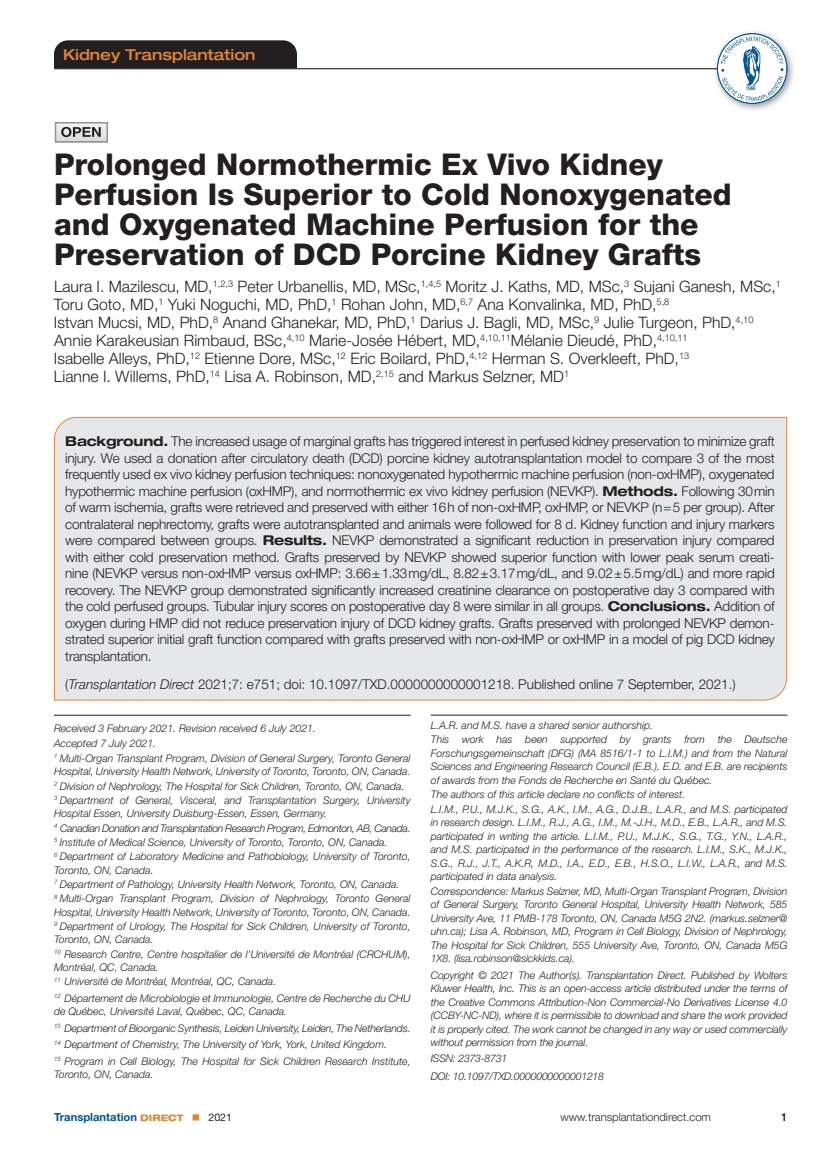
<style>
.page{position:relative;width:837px;height:1161px;background:#fff}
.page>*{position:absolute;margin:0;border:0;box-sizing:border-box;transform-origin:0 0}
.t1{font:800 30px/30px "Helvetica Neue LT Std";color:#231f20}
.t2{font:300 15.75px/18px "Helvetica Neue LT Std";color:#231f20}
.t3{font:500 expanded 15px "Helvetica Neue LT Std";color:#e38634}
.t4{font:300 13.5px/16.5px "Helvetica Neue LT Std";color:#231f20;text-align:justify}
.t5{font:300 11.25px "Helvetica Neue LT Std";color:#231f20}
.t6{font:700 11.25px "Helvetica Neue LT Std";color:#005595}
.t7{font:500 11.25px "Helvetica Neue LT Std";color:#231f20}
.t8{font:italic 300 10.5px/13.6px "Helvetica Neue LT Std";color:#231f20}
.t9{font:italic 300 10.5px/18px "Helvetica Neue LT Std";letter-spacing:-.02em;color:#231f20}
.t10{font:10.5px "Helvetica Neue LT Std";color:#231f20}
.s1{font-weight:700;font-stretch:expanded}
.s2{font-style:italic}
.s3{font-weight:800;font-stretch:expanded;font-size:9px;color:#e38634}
</style>
<div class="page">
<div style="left:193px;top:1114px;width:6px;height:7px;background:#e38634"></div>
<hr style="left:54px;top:68px;width:734px;height:1px;background:#231f20">
<img style="left:58px;top:125px;width:47px;height:15px">
<div style="left:55px;top:122px;width:53px;height:21px;border:2px solid #909295"></div>
<svg style="left:61px;top:127px;width:40px;height:10px"></svg>
<hr style="left:54px;top:715px;width:357px;height:1px;background:#231f20">
<div style="left:54px;top:40px;width:243px;height:28px;background:#231f20"></div>
<div style="left:54px;top:417px;width:734px;height:284px;background:#e6e7e9"></div>
<hr style="left:431px;top:715px;width:357px;height:1px;background:#231f20">
<div style="left:713px;top:29px;width:83px;height:84px;background:#231f20;opacity:.45"></div>
<svg style="left:717px;top:34px;width:70px;height:69px"></svg>
<svg style="left:721px;top:37px;width:62px;height:64px"></svg>
<div style="left:717px;top:33px;width:70px;height:71px;border:1px solid #005595;border-radius:50%"></div>
<h3 class="t3" style="left:63px;top:45px;width:194px">Kidney Transplantation</h3>
<h1 class="t1" style="left:54px;top:150px;width:679px">Prolonged Normothermic Ex Vivo Kidney Perfusion Is Superior to Cold Nonoxygenated and Oxygenated Machine Perfusion for the Preservation of DCD Porcine Kidney Grafts</h1>
<p class="t2" style="left:54px;top:277px;width:728px">Laura I. Mazilescu, MD,<sup>1,2,3</sup> Peter Urbanellis, MD, MSc,<sup>1,4,5</sup> Moritz J. Kaths, MD, MSc,<sup>3</sup> Sujani Ganesh, MSc,<sup>1<br></sup>Toru Goto, MD,<sup>1</sup> Yuki Noguchi, MD, PhD,<sup>1</sup> Rohan John, MD,<sup>6,7</sup> Ana Konvalinka, MD, PhD,<sup>5,8<br></sup>Istvan Mucsi, MD, PhD,<sup>8</sup> Anand Ghanekar, MD, PhD,<sup>1</sup> Darius J. Bagli, MD, MSc,<sup>9</sup> Julie Turgeon, PhD,<sup>4,10<br></sup>Annie Karakeusian Rimbaud, BSc,<sup>4,10</sup> Marie-Josée Hébert, MD,<sup>4,10,11</sup>Mélanie Dieudé, PhD,<sup>4,10,11<br></sup>Isabelle Alleys, PhD,<sup>12</sup> Etienne Dore, MSc,<sup>12</sup> Eric Boilard, PhD,<sup>4,12</sup> Herman S. Overkleeft, PhD,<sup>13<br></sup>Lianne I. Willems, PhD,<sup>14</sup> Lisa A. Robinson, MD,<sup>2,15</sup> and Markus Selzner, MD<sup>1</sup></p>
<p class="t4" style="left:65px;top:433px;width:711px"><span class="s1">Background.</span> The increased usage of marginal grafts has triggered interest in perfused kidney preservation to minimize graft injury. We used a donation after circulatory death (DCD) porcine kidney autotransplantation model to compare 3 of the most frequently used ex vivo kidney perfusion techniques: nonoxygenated hypothermic machine perfusion (non-oxHMP), oxygenated hypothermic machine perfusion (oxHMP), and normothermic ex vivo kidney perfusion (NEVKP). <span class="s1">Methods.</span> Following 30min of warm ischemia, grafts were retrieved and preserved with either 16h of non-oxHMP, oxHMP, or NEVKP (n=5 per group). After contralateral nephrectomy, grafts were autotransplanted and animals were followed for 8 d. Kidney function and injury markers were compared between groups. <span class="s1">Results.</span> NEVKP demonstrated a significant reduction in preservation injury compared with either cold preservation method. Grafts preserved by NEVKP showed superior function with lower peak serum creati&shy;nine (NEVKP versus non-oxHMP versus oxHMP: 3.66±1.33mg/dL, 8.82±3.17mg/dL, and 9.02±5.5mg/dL) and more rapid recovery. The NEVKP group demonstrated significantly increased creatinine clearance on postoperative day 3 compared with the cold perfused groups. Tubular injury scores on postoperative day 8 were similar in all groups. <span class="s1">Conclusions.</span> Addition of oxygen during HMP did not reduce preservation injury of DCD kidney grafts. Grafts preserved with prolonged NEVKP demon&shy;strated superior initial graft function compared with grafts preserved with non-oxHMP or oxHMP in a model of pig DCD kidney transplantation.</p>
<p class="t4" style="left:65px;top:676px;width:672px">(<span class="s2">Transplantation Direct</span> 2021;7: e751; doi: 10.1097/TXD.0000000000001218. Published online 7 September, 2021.)</p>
<p class="t8" style="left:431px;top:718px;width:358px">L.A.R. and M.S. have a shared senior authorship.<br>This work has been supported by grants from the Deutsche Forschungsgemeinschaft (DFG) (MA 8516/1-1 to L.I.M.) and from the Natural Sciences and Engineering Research Council (E.B.). E.D. and E.B. are recipients of awards from the Fonds de Recherche en Santé du Québec.<br>The authors of this article declare no conflicts of interest.<br>L.I.M., P.U., M.J.K., S.G., A.K., I.M., A.G., D.J.B., L.A.R., and M.S. participated in research design. L.I.M., R.J., A.G., I.M., M.-J.H., M.D., E.B., L.A.R., and M.S. participated in writing the article. L.I.M., P.U., M.J.K., S.G., T.G., Y.N., L.A.R., and M.S. participated in the performance of the research. L.I.M., S.K., M.J.K., S.G., R.J., J.T., A.K.R, M.D., I.A., E.D., E.B., H.S.O., L.I.W., L.A.R., and M.S. participated in data analysis.<br>Correspondence: Markus Selzner, MD, Multi-Organ Transplant Program, Division of General Surgery, Toronto General Hospital, University Health Network, 585<br>University Ave, 11 PMB-178 Toronto, ON, Canada M5G 2N2. (markus.selzner@ uhn.ca); Lisa A. Robinson, MD, Program in Cell Biology, Division of Nephrology, The Hospital for Sick Children, 555 University Ave, Toronto, ON, Canada M5G 1X8. (lisa.robinson@sickkids.ca).</p>
<p class="t8" style="left:431px;top:968px;width:358px;text-align:justify">Copyright © 2021 The Author(s). Transplantation Direct. Published by Wolters Kluwer Health, Inc. This is an open-access article distributed under the terms of the Creative Commons Attribution-Non Commercial-No Derivatives License 4.0 (CCBY-NC-ND), where it is permissible to download and share the work provided it is properly cited. The work cannot be changed in any way or used commercially without permission from the journal.</p>
<p class="t8" style="left:54px;top:720px;width:358px;line-height:15px">Received 3 February 2021. Revision received 6 July 2021.<br>Accepted 7 July 2021.<br><sup>1</sup> Multi-Organ Transplant Program, Division of General Surgery, Toronto General</p>
<p class="t8" style="left:54px;top:764px;width:358px">Hospital, University Health Network, University of Toronto, Toronto, ON, Canada.<br><sup>2</sup> Division of Nephrology, The Hospital for Sick Children, Toronto, ON, Canada.<br><sup>3</sup> Department of General, Visceral, and Transplantation Surgery, University Hospital Essen, University Duisburg-Essen, Essen, Germany.<br><sup>4</sup> Canadian Donation and Transplantation Research Program, Edmonton, AB, Canada.<br><sup>5</sup> Institute of Medical Science, University of Toronto, Toronto, ON, Canada.<br><sup>6</sup> Department of Laboratory Medicine and Pathobiology, University of Toronto, Toronto, ON, Canada.<br><sup>7</sup> Department of Pathology, University Health Network, Toronto, ON, Canada.<br><sup>8</sup> Multi-Organ Transplant Program, Division of Nephrology, Toronto General Hospital, University Health Network, University of Toronto, Toronto, ON, Canada.<br><sup>9</sup> Department of Urology, The Hospital for Sick Children, University of Toronto, Toronto, ON, Canada.<br><sup>10</sup> Research Centre, Centre hospitalier de l’Université de Montréal (CRCHUM), Montréal, QC, Canada.<br><sup>11</sup> Université de Montréal, Montréal, QC, Canada.</p>
<p class="t8" style="left:54px;top:991px;width:358px"><sup>12</sup> Département de Microbiologie et Immunologie, Centre de Recherche du CHU de Québec, Université Laval, Québec, QC, Canada.</p>
<p class="t8" style="left:54px;top:1020px;width:358px;line-height:16.5px"><sup>13</sup> Department of Bioorganic Synthesis, Leiden University, Leiden, The Netherlands.<br><sup>14</sup> Department of Chemistry, The University of York, York, United Kingdom.<br><sup>15</sup> Program in Cell Biology, The Hospital for Sick Children Research Institute,</p>
<p class="t8" style="left:54px;top:1068px;width:101px">Toronto, ON, Canada.</p>
<p class="t9" style="left:431px;top:1049px;width:175px">ISSN: 2373-8731<br>DOI: 10.1097/TXD.0000000000001218</p>
<p class="t6" style="left:54px;top:1110px;width:131px">Transplantation <span class="s3">DIRECT</span></p>
<p class="t10" style="left:209px;top:1111px;width:25px">2021</p>
<p class="t5" style="left:561px;top:1110px;width:152px">www.transplantationdirect.com</p>
<p class="t7" style="left:781px;top:1110px;width:8px">1</p>
</div>
